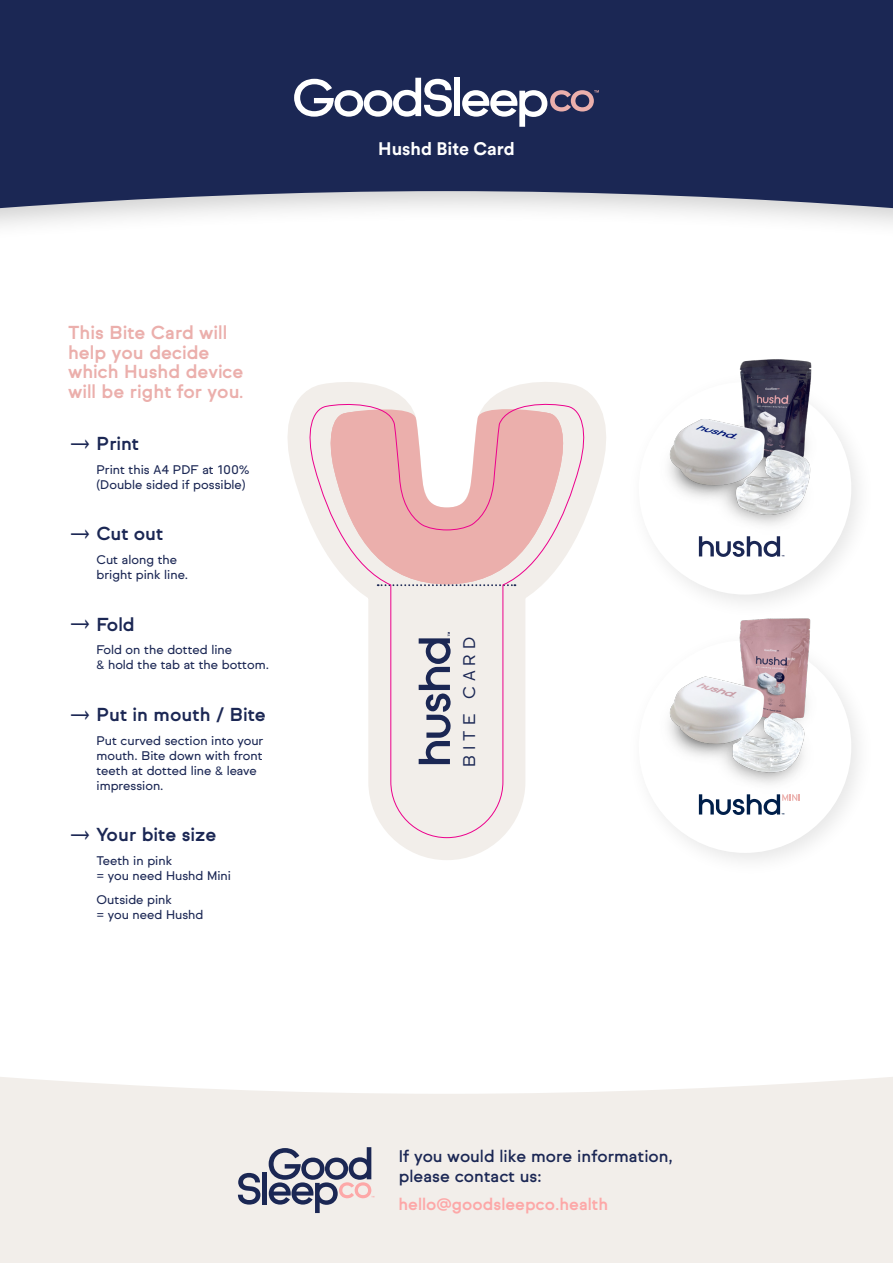
<style>
.page{position:relative;width:893px;height:1263px;background:#fff}
.page>*{position:absolute;margin:0;border:0;box-sizing:border-box;transform-origin:0 0}
.t1{font:800 18px/19.5px "Normal";color:#ebafac}
.t2{font:800 18px "Normal";color:#1b2754}
.t3{font:700 18px "Circular Std";color:#fff}
.t4{font:700 16.2px/20.1px "Normal";color:#1b2754}
.t5{font:800 16.2px "Normal";color:#fda8a8}
.t6{font:300 16.2px "Normal";letter-spacing:.3em;color:#1b2754}
.t7{font:12px/15px "Normal";color:#1b2754}
</style>
<div class="page">
<svg style="left:0;top:0;width:893px;height:226px;background:#374269"></svg>
<div style="left:0;top:1077px;width:893px;height:186px;background:#f2eeea"></div>
<svg style="left:238px;top:1173px;width:22px;height:31px"></svg>
<hr style="left:263px;top:1172px;width:4px;height:32px;background:#1b2754">
<svg style="left:269px;top:1147px;width:105px;height:66px;background:#aeacb8"></svg>
<svg style="left:294px;top:78px;width:158px;height:39px"></svg>
<div style="left:455px;top:78px;width:5px;height:38px;background:#fff"></div>
<svg style="left:462px;top:90px;width:137px;height:37px"></svg>
<svg style="left:287px;top:382px;width:319px;height:478px"></svg>
<svg style="left:305px;top:402px;width:284px;height:436px"></svg>
<div style="left:626px;top:628px;width:250px;height:249px;background:#000;opacity:.1"></div>
<div style="left:639px;top:640px;width:212px;height:213px;background:#fff;border-radius:50%"></div>
<svg style="left:699px;top:800px;width:101px;height:15px"></svg>
<img style="left:655px;top:619px;width:189px;height:181px">
<div style="left:626px;top:370px;width:250px;height:249px;background:#000;opacity:.1"></div>
<div style="left:639px;top:382px;width:212px;height:213px;background:#fff;border-radius:50%"></div>
<svg style="left:699px;top:542px;width:85px;height:15px"></svg>
<img style="left:655px;top:359px;width:189px;height:183px">
<h1 class="t1" style="left:68px;top:324px;width:177px">This Bite Card will help you decide which Hushd device will be right for you.</h1>
<h1 class="t2" style="left:68px;top:435px;width:73px">→ Print</h1>
<p class="t7" style="left:97px;top:463px;width:154px">Print this A4 PDF at 100% (Double sided if possible)</p>
<h1 class="t2" style="left:68px;top:525px;width:97px">→ Cut out</h1>
<p class="t7" style="left:97px;top:553px;width:93px">Cut along the bright pink line.</p>
<h1 class="t2" style="left:68px;top:616px;width:68px">→ Fold</h1>
<p class="t7" style="left:97px;top:643px;width:174px">Fold on the dotted line<br>&amp; hold the tab at the bottom.</p>
<h1 class="t2" style="left:68px;top:706px;width:199px">→ Put in mouth / Bite</h1>
<p class="t7" style="left:97px;top:733px;width:168px">Put curved section into your mouth. Bite down with front teeth at dotted line &amp; leave impression.</p>
<h1 class="t2" style="left:68px;top:826px;width:150px">→ Your bite size</h1>
<p class="t7" style="left:97px;top:854px;width:136px">Teeth in pink<br>= you need Hushd Mini</p>
<p class="t7" style="left:97px;top:892px;width:108px">Outside pink<br>= you need Hushd</p>
<h1 class="t3" style="left:378px;top:137px;width:138px">Hushd Bite Card</h1>
<h2 class="t6" style="left:461px;top:767px;width:131px;rotate:-90deg">BITE CARD</h2>
<h2 class="t4" style="left:399px;top:1147px;width:275px">If you would like more information, please contact us:</h2>
<h2 class="t5" style="left:398px;top:1197px;width:211px">hello@goodsleepco.health</h2>
</div>
